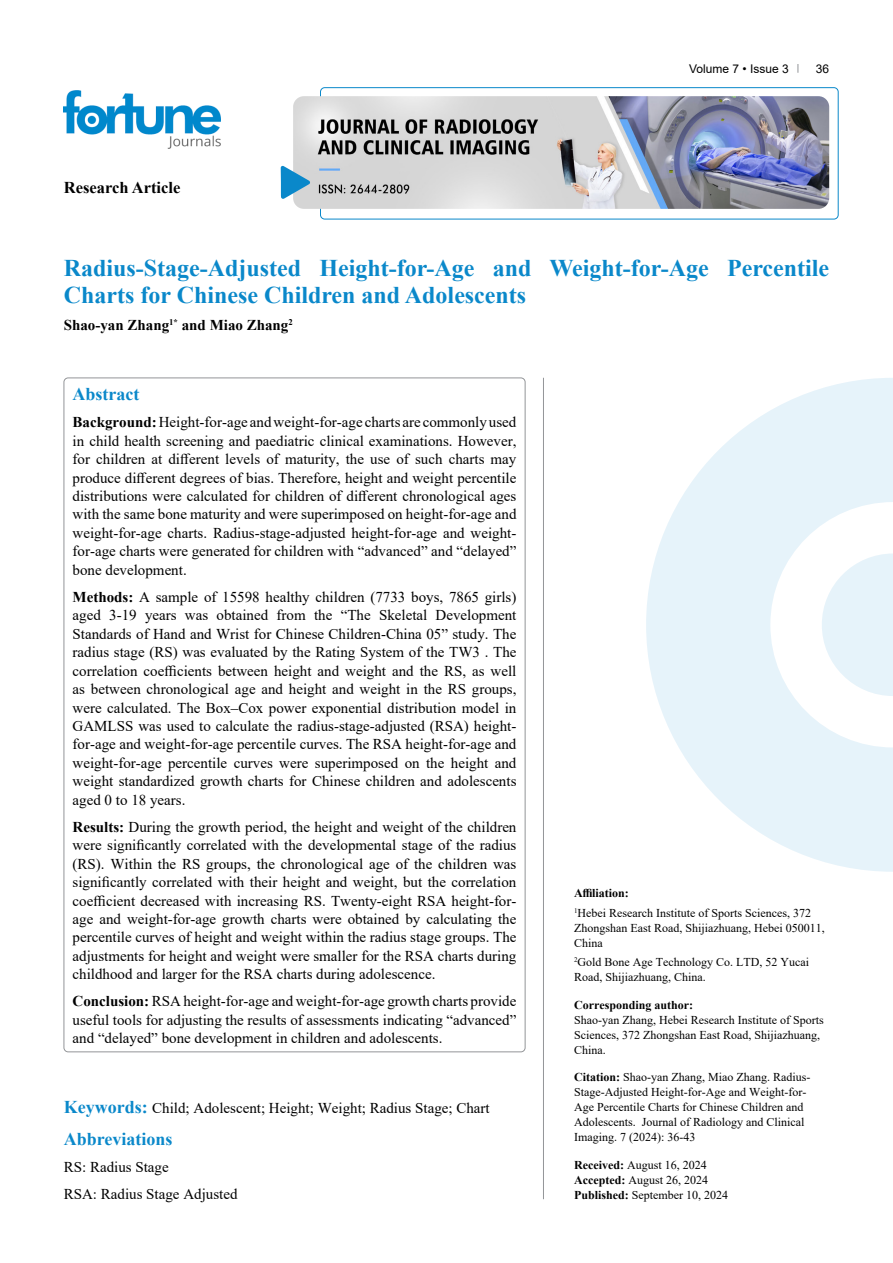
<style>
.page{position:relative;width:893px;height:1263px;background:#fff}
.page>*{position:absolute;margin:0;border:0;box-sizing:border-box;transform-origin:0 0}
.t1{font:700 24px/27px "Times New Roman";color:#0a88ca}
.t2{font:700 18px "Times New Roman";color:#0a88ca}
.t3{font:700 16.5px "Times New Roman";color:#000}
.t4{font:15px/18.5px "Times New Roman";color:#000;text-align:justify}
.t5{font:700 15px "Times New Roman";color:#000}
.t6{font:12px/15px "Times New Roman";color:#000}
.t7{font:700 12px "Times New Roman";color:#000}
.t8{font:12px "Arial";color:#000}
.s1{font-weight:700}
.s2{font-weight:700;font-size:18px;color:#0a88ca}
</style>
<div class="page">
<div style="left:320px;top:87px;width:518px;height:132px;border:1px solid #0a88ca;border-radius:4px"></div>
<img style="left:64px;top:90px;width:157px;height:59px">
<img style="left:293px;top:96px;width:536px;height:113px">
<svg style="left:281px;top:166px;width:29px;height:33px"></svg>
<svg style="left:646px;top:378px;width:247px;height:494px;fill:#e6f3fa"></svg>
<svg style="left:822px;top:553px;width:71px;height:143px"></svg>
<hr style="left:543px;top:378px;width:1px;height:821px;background:#939598">
<p class="t3" style="left:64px;top:175px;width:118px">Research Article</p>
<p class="t8" style="left:689px;top:60px;width:101px">Volume 7 • Issue 3</p>
<p class="t8" style="left:816px;top:60px;width:15px">36</p>
<h1 class="t1" style="left:64px;top:254px;width:767px">Radius-Stage-Adjusted Height-for-Age and Weight-for-Age Percentile<br>Charts for Chinese Children and Adolescents</h1>
<p class="t5" style="left:64px;top:314px;width:231px">Shao-yan Zhang<sup>1*</sup> and Miao Zhang<sup>2</sup></p>
<p class="t2" style="left:73px;top:381px;width:68px">Abstract</p>
<p class="t4" style="left:73px;top:412px;width:445px"><span class="s1">Background:</span> Height-for-age and weight-for-age charts are commonly used in child health screening and paediatric clinical examinations. However, for children at different levels of maturity, the use of such charts may produce different degrees of bias. Therefore, height and weight percentile distributions were calculated for children of different chronological ages with the same bone maturity and were superimposed on height-for-age and weight-for-age charts. Radius-stage-adjusted height-for-age and weight&shy;for-age charts were generated for children with “advanced” and “delayed” bone development.</p>
<p class="t4" style="left:73px;top:587px;width:445px"><span class="s1">Methods:</span> A sample of 15598 healthy children (7733 boys, 7865 girls) aged 3-19 years was obtained from the “The Skeletal Development Standards of Hand and Wrist for Chinese Children-China 05” study. The radius stage (RS) was evaluated by the Rating System of the TW3 . The correlation coefficients between height and weight and the RS, as well as between chronological age and height and weight in the RS groups, were calculated. The Box‒Cox power exponential distribution model in GAMLSS was used to calculate the radius-stage-adjusted (RSA) height&shy;for-age and weight-for-age percentile curves. The RSA height-for-age and weight-for-age percentile curves were superimposed on the height and weight standardized growth charts for Chinese children and adolescents aged 0 to 18 years.</p>
<p class="t4" style="left:73px;top:817px;width:445px"><span class="s1">Results:</span> During the growth period, the height and weight of the children were significantly correlated with the developmental stage of the radius (RS). Within the RS groups, the chronological age of the children was significantly correlated with their height and weight, but the correlation coefficient decreased with increasing RS. Twenty-eight RSA height-for&shy;age and weight-for-age growth charts were obtained by calculating the percentile curves of height and weight within the radius stage groups. The adjustments for height and weight were smaller for the RSA charts during childhood and larger for the RSA charts during adolescence.</p>
<p class="t4" style="left:73px;top:991px;width:445px"><span class="s1">Conclusion:</span> RSA height-for-age and weight-for-age growth charts provide useful tools for adjusting the results of assessments indicating “advanced” and “delayed” bone development in children and adolescents.</p>
<p class="t4" style="left:64px;top:1098px;width:427px"><span class="s2">Keywords:</span> Child; Adolescent; Height; Weight; Radius Stage; Chart</p>
<p class="t2" style="left:64px;top:1126px;width:110px">Abbreviations</p>
<p class="t4" style="left:64px;top:1153px;width:175px;line-height:27px">RS: Radius Stage<br>RSA: Radius Stage Adjusted</p>
<p class="t6" style="left:574px;top:883px;width:239px;line-height:19.2px"><span class="s1">Affiliation:<br></span><sup>1</sup>Hebei Research Institute of Sports Sciences, 372</p>
<p class="t6" style="left:574px;top:920px;width:252px">Zhongshan East Road, Shijiazhuang, Hebei 050011,<br>China</p>
<p class="t6" style="left:574px;top:954px;width:237px"><sup>2</sup>Gold Bone Age Technology Co. LTD, 52 Yucai<br>Road, Shijiazhuang, China.</p>
<p class="t7" style="left:574px;top:996px;width:121px">Corresponding author:</p>
<p class="t6" style="left:574px;top:1012px;width:251px">Shao-yan Zhang, Hebei Research Institute of Sports<br>Sciences, 372 Zhongshan East Road, Shijiazhuang,<br>China.</p>
<p class="t6" style="left:574px;top:1069px;width:238px"><span class="s1">Citation:</span> Shao-yan Zhang, Miao Zhang. Radius-Stage-Adjusted Height-for-Age and Weight-for-Age Percentile Charts for Chinese Children and Adolescents. Journal of Radiology and Clinical Imaging. 7 (2024): 36-43</p>
<p class="t6" style="left:574px;top:1157px;width:156px"><span class="s1">Received:</span> August 16, 2024<br><span class="s1">Accepted:</span> August 26, 2024<br><span class="s1">Published:</span> September 10, 2024</p>
</div>
